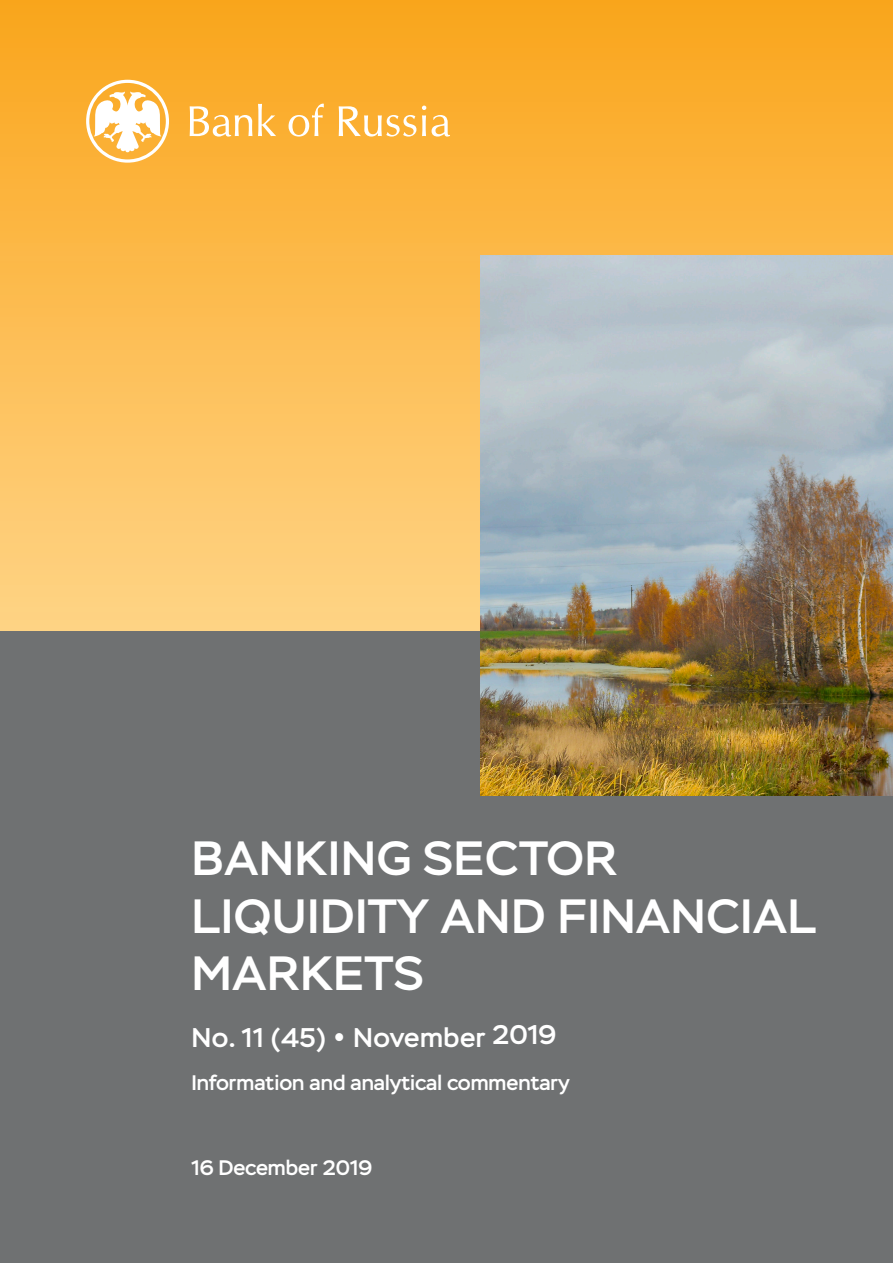
<style>
.page{position:relative;width:893px;height:1263px;background:#fff}
.page>*{position:absolute;margin:0;border:0;box-sizing:border-box;transform-origin:0 0}
.текст{font:500 48px/57.6px "Stem";letter-spacing:.01em;color:#fff}
.t1{font:500 27px "Stem";letter-spacing:.02em;color:#fff}
.текст-2{font:500 21px "Stem";color:#fff}
</style>
<div class="page">
<div style="left:0;top:0;width:893px;height:631px;background:linear-gradient(to bottom,#faa51c,#ffd487)"></div>
<div style="left:0;top:631px;width:893px;height:632px;background:#6f7172"></div>
<svg style="left:190px;top:106px;width:62px;height:31px"></svg>
<svg style="left:258px;top:104px;width:18px;height:32px"></svg>
<svg style="left:289px;top:104px;width:35px;height:33px"></svg>
<svg style="left:339px;top:106px;width:77px;height:31px"></svg>
<svg style="left:422px;top:106px;width:4px;height:30px"></svg>
<svg style="left:432px;top:115px;width:18px;height:22px"></svg>
<svg style="left:86px;top:80px;width:83px;height:83px"></svg>
<img style="left:480px;top:255px;width:413px;height:540px">
<p class="текст" style="left:192px;top:830px;width:626px">BANKING SECTOR<br>LIQUIDITY AND FINANCIAL<br>MARKETS</p>
<p class="t1" style="left:191px;top:1021px;width:366px">No. 11 (45) • November 2019</p>
<p class="текст-2" style="left:191px;top:1070px;width:380px">Information and analytical commentary</p>
<p class="текст-2" style="left:191px;top:1155px;width:182px">16 December 2019</p>
</div>
